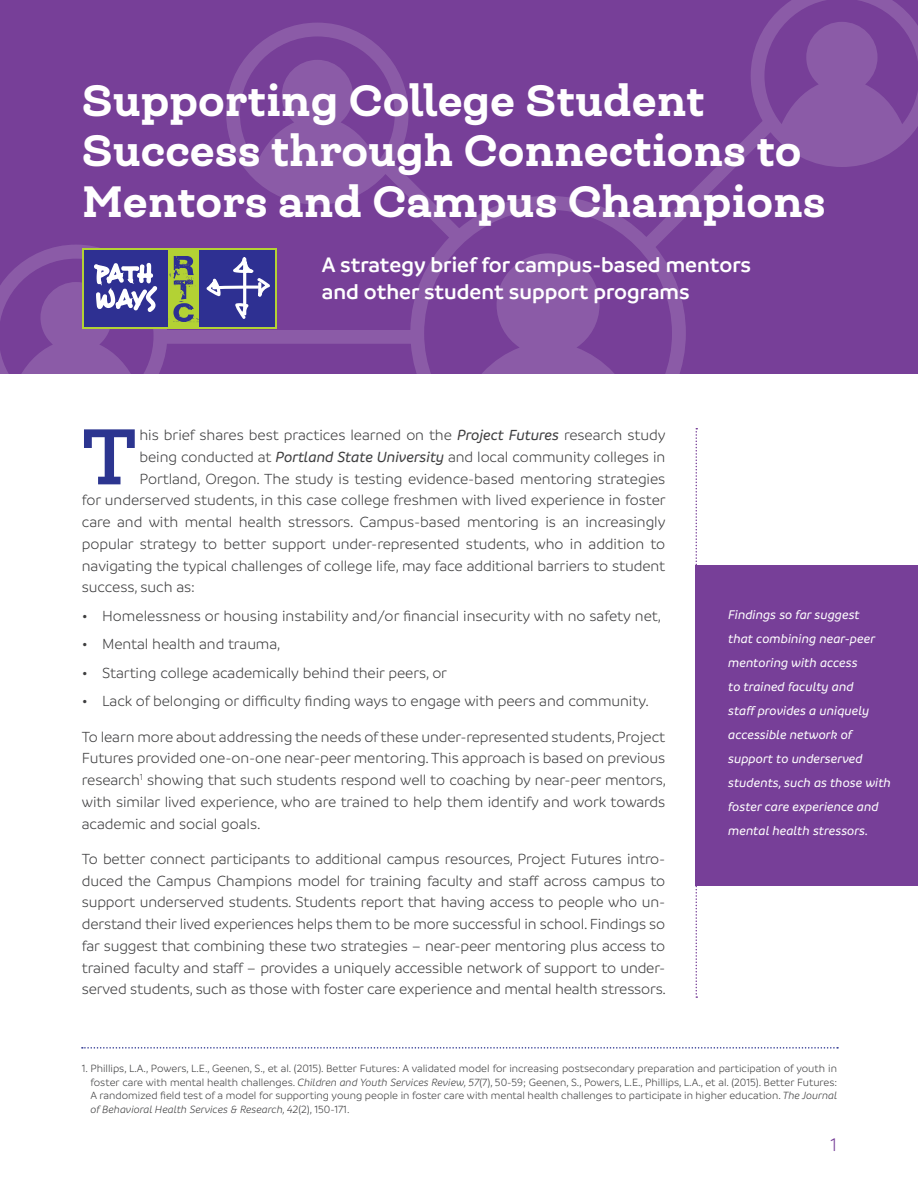
<style>
.page{position:relative;width:918px;height:1188px;background:#fff}
.page>*{position:absolute;margin:0;border:0;box-sizing:border-box;transform-origin:0 0}
.main{font:700 75.3px "Queulat Alt";color:#2c3590}
.t1{font:900 42px/50.4px "Queulat Alt";color:#fff}
.t2{font:600 22.5px/27px "Branding";color:#fff}
.t3{font:300 19.5px "Branding";color:#773f98}
.main-2{font:300 15.75px/21.8px "Branding";letter-spacing:-.005em;color:#3e3e3f;text-align:justify}
.main-3{font:italic 500 13.5px/24px "Branding";color:#fff}
.main-4{font:300 11.25px/13.5px "Branding";color:#3e3e3f;text-align:justify}
.s1{font-weight:500;font-style:italic}
.s2{font-size:16.5px}
.s3{font-style:italic}
</style>
<div class="page">
<div style="left:696px;top:565px;width:222px;height:321px;background:#773f98"></div>
<svg style="left:0;top:0;width:918px;height:374px;background:#7a449a"></svg>
<svg style="left:82px;top:1047px;width:756px;height:2px"></svg>
<svg style="left:696px;top:428px;width:1px;height:570px"></svg>
<div style="left:82px;top:248px;width:194px;height:81px;background:#b3d234"></div>
<div style="left:84px;top:250px;width:84px;height:77px;background:#2e3092"></div>
<div style="left:199px;top:250px;width:75px;height:77px;background:#2e3092"></div>
<svg style="left:94px;top:262px;width:64px;height:50px"></svg>
<svg style="left:169px;top:256px;width:30px;height:66px"></svg>
<svg style="left:206px;top:257px;width:64px;height:62px"></svg>
<p class="t1" style="left:82px;top:75px;width:745px">Supporting College Student<br>Success through Connections to<br>Mentors and Campus Champions</p>
<p class="t2" style="left:322px;top:251px;width:431px">A strategy brief for campus-based mentors and other student support programs</p>
<p class="main" style="left:82px;top:406px;width:56px">T</p>
<p class="main-2" style="left:140px;top:424px;width:527px">his brief shares best practices learned on the <span class="s1">Project Futures</span> research study</p>
<p class="main-2" style="left:140px;top:446px;width:527px">being conducted at <span class="s1">Portland State University</span> and local community colleges in</p>
<p class="main-2" style="left:140px;top:468px;width:527px">Portland, Oregon. The study is testing evidence-based mentoring strategies</p>
<p class="main-2" style="left:82px;top:490px;width:585px">for underserved students, in this case college freshmen with lived experience in foster</p>
<p class="main-2" style="left:82px;top:511px;width:585px">care and with mental health stressors. Campus-based mentoring is an increasingly</p>
<p class="main-2" style="left:82px;top:533px;width:585px">popular strategy to better support under-represented students, who in addition to</p>
<p class="main-2" style="left:82px;top:555px;width:585px">navigating the typical challenges of college life, may face additional barriers to student</p>
<p class="main-2" style="left:82px;top:577px;width:115px">success, such as:</p>
<p class="main-2" style="left:82px;top:605px;width:581px"><span class="s2">•</span> Homelessness or housing instability and/or financial insecurity with no safety net,</p>
<p class="main-2" style="left:82px;top:634px;width:200px"><span class="s2">•</span> Mental health and trauma,</p>
<p class="main-2" style="left:82px;top:662px;width:367px"><span class="s2">•</span> Starting college academically behind their peers, or</p>
<p class="main-2" style="left:82px;top:691px;width:568px"><span class="s2">•</span> Lack of belonging or difficulty finding ways to engage with peers and community.</p>
<p class="main-2" style="left:82px;top:726px;width:586px">To learn more about addressing the needs of these under-represented students, Project Futures provided one-on-one near-peer mentoring. This approach is based on previous research<sup>1</sup> showing that such students respond well to coaching by near-peer mentors, with similar lived experience, who are trained to help them identify and work towards academic and social goals.</p>
<p class="main-2" style="left:82px;top:848px;width:586px">To better connect participants to additional campus resources, Project Futures intro&shy;duced the Campus Champions model for training faculty and staff across campus to support underserved students. Students report that having access to people who un&shy;derstand their lived experiences helps them to be more successful in school. Findings so far suggest that combining these two strategies – near-peer mentoring plus access to trained faculty and staff – provides a uniquely accessible network of support to under&shy;served students, such as those with foster care experience and mental health stressors.</p>
<p class="main-3" style="left:728px;top:602px;width:164px">Findings so far suggest<br>that combining near-peer mentoring with access<br>to trained faculty and<br>staff provides a uniquely accessible network of support to underserved students, such as those with foster care experience and mental health stressors.</p>
<p class="main-4" style="left:91px;top:1062px;width:748px;text-indent:-9px">1. Phillips, L.A., Powers, L.E., Geenen, S., et al. (2015). Better Futures: A validated model for increasing postsecondary preparation and participation of youth in foster care with mental health challenges. <span class="s3">Children and Youth Services Review, 57</span>(7), 50-59; Geenen, S., Powers, L.E., Phillips, L.A., et al. (2015). Better Futures:<br>A randomized field test of a model for supporting young people in foster care with mental health challenges to participate in higher education. <span class="s3">The Journal of Behavioral Health Services &amp; Research, 42</span>(2), 150-171.</p>
<p class="t3" style="left:831px;top:1134px;width:8px">1</p>
</div>
